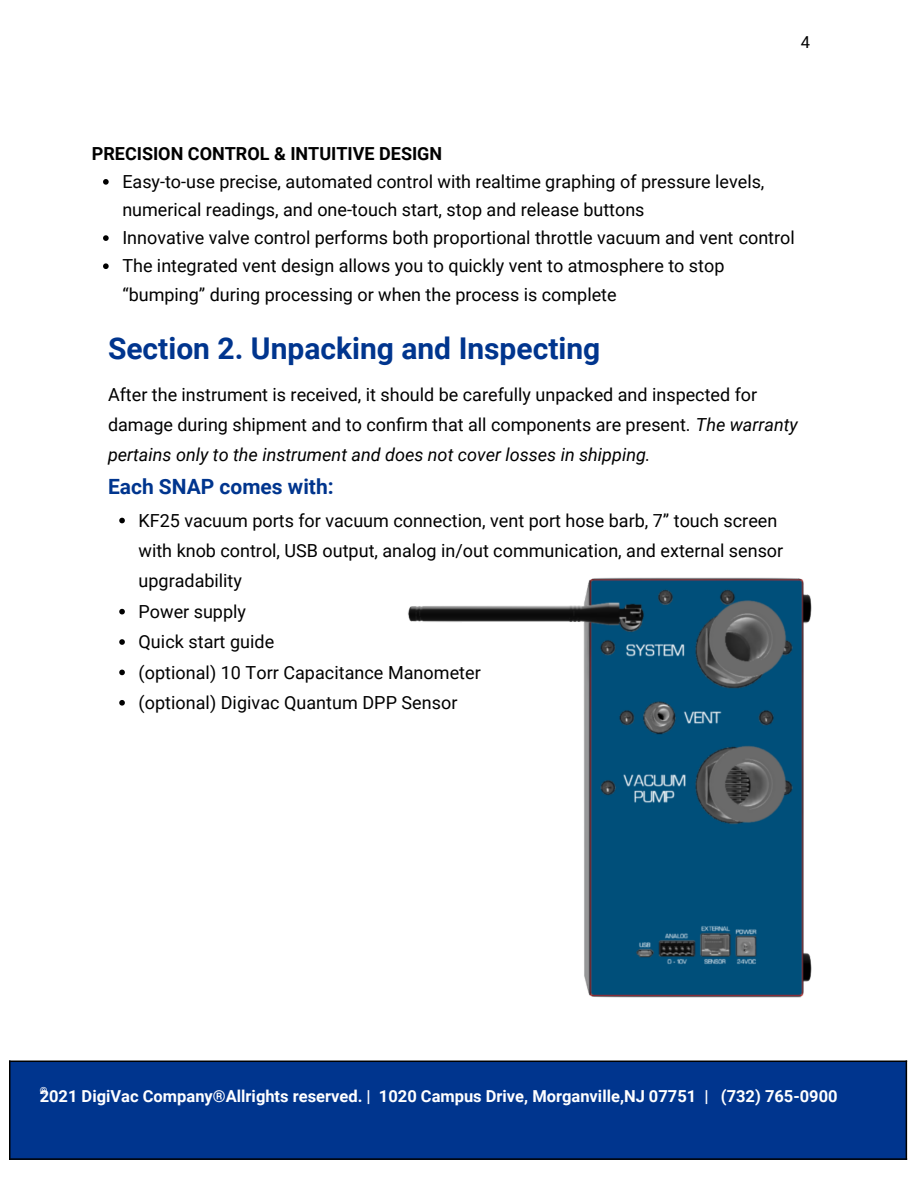
<style>
.page{position:relative;width:918px;height:1188px;background:#fff}
.page>*{position:absolute;margin:0;border:0;box-sizing:border-box;transform-origin:0 0}
.t1{font:700 30px "Roboto";color:#00358e}
.t2{font:700 21px "Roboto";color:#00358e}
.t3{font:18px/30.3px "Roboto";color:#000}
.t4{font:700 18px "Roboto";color:#000}
.t5{font:700 16.5px "Roboto";color:#fff}
.t6{font:16.5px "Roboto";color:#000}
.t7{font:700 9.9px "Roboto";color:#fff}
.s1{font-style:italic}
</style>
<div class="page">
<div style="left:9px;top:1061px;width:897px;height:98px;background:#00358e"></div>
<hr style="left:9px;top:1061px;width:1px;height:99px;background:#000">
<hr style="left:906px;top:1061px;width:1px;height:99px;background:#000">
<hr style="left:9px;top:1061px;width:898px;height:1px;background:#000">
<hr style="left:9px;top:1158px;width:898px;height:2px;background:#000">
<img style="left:408px;top:577px;width:404px;height:421px">
<svg style="left:119px;top:518px;width:6px;height:5px"></svg>
<svg style="left:119px;top:609px;width:6px;height:5px"></svg>
<svg style="left:119px;top:639px;width:6px;height:6px"></svg>
<svg style="left:119px;top:670px;width:6px;height:5px"></svg>
<svg style="left:119px;top:700px;width:6px;height:6px"></svg>
<svg style="left:103px;top:179px;width:6px;height:6px"></svg>
<svg style="left:103px;top:235px;width:6px;height:6px"></svg>
<svg style="left:103px;top:263px;width:6px;height:6px"></svg>
<p class="t4" style="left:92px;top:143px;width:352px">PRECISION CONTROL &amp; INTUITIVE DESIGN</p>
<p class="t6" style="left:801px;top:33px;width:11px">4</p>
<p class="t3" style="left:122px;top:168px;width:644px;line-height:28.2px">Easy-to-use precise, automated control with realtime graphing of pressure levels, numerical readings, and one-touch start, stop and release buttons</p>
<p class="t3" style="left:122px;top:223px;width:674px">Innovative valve control performs both proportional throttle vacuum and vent control</p>
<p class="t3" style="left:122px;top:252px;width:604px;line-height:28.2px">The integrated vent design allows you to quickly vent to atmosphere to stop “bumping” during processing or when the process is complete</p>
<p class="t1" style="left:108px;top:331px;width:494px">Section 2. Unpacking and Inspecting</p>
<p class="t3" style="left:108px;top:379px;width:691px">After the instrument is received, it should be carefully unpacked and inspected for damage during shipment and to confirm that all components are present. <span class="s1">The warranty pertains only to the instrument and does not cover losses in shipping.</span></p>
<p class="t2" style="left:108px;top:475px;width:227px">Each SNAP comes with:</p>
<p class="t3" style="left:139px;top:505px;width:646px">KF25 vacuum ports for vacuum connection, vent port hose barb, 7” touch screen with knob control, USB output, analog in/out communication, and external sensor upgradability</p>
<p class="t3" style="left:139px;top:597px;width:109px">Power supply</p>
<p class="t3" style="left:139px;top:627px;width:137px">Quick start guide</p>
<p class="t3" style="left:139px;top:657px;width:344px">(optional) 10 Torr Capacitance Manometer</p>
<p class="t3" style="left:139px;top:688px;width:320px">(optional) Digivac Quantum DPP Sensor</p>
<p class="t7" style="left:40px;top:1085px;width:9px">©</p>
<p class="t5" style="left:40px;top:1087px;width:799px">2021 DigiVac Company®Allrights reserved. | 1020 Campus Drive, Morganville,NJ 07751 | (732) 765-0900</p>
</div>
